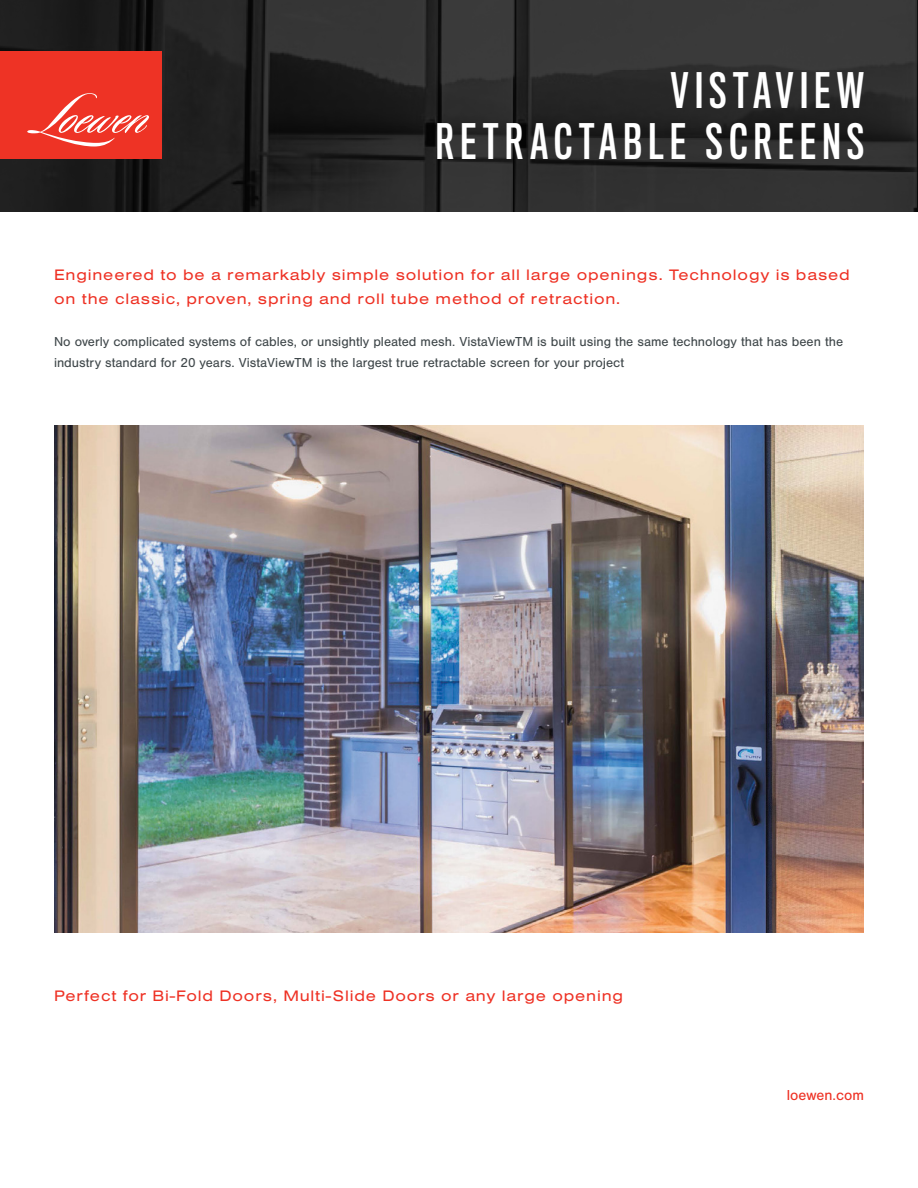
<style>
.page{position:relative;width:918px;height:1188px;background:#fff}
.page>*{position:absolute;margin:0;border:0;box-sizing:border-box;transform-origin:0 0}
.t1{font:45px/51px "Titling Gothic FB Comp Standard";letter-spacing:.145em;color:#fff;text-align:right}
.t2{font:15.75px/24px "Nimbus San Ext";letter-spacing:.05em;color:#ee3124}
.t3{font:15px "Nimbus San";color:#ee3124}
.t4{font:13.5px/21px "Nimbus San";color:#3f474a}
</style>
<div class="page">
<img style="left:0;top:0;width:918px;height:212px">
<div style="left:0;top:52px;width:162px;height:107px;background:#ee3325"></div>
<svg style="left:27px;top:93px;width:122px;height:54px"></svg>
<img style="left:54px;top:425px;width:810px;height:507px">
<h1 class="t1" style="left:436px;top:67px;width:430px">VISTAVIEW<br>RETRACTABLE SCREENS</h1>
<p class="t2" style="left:54px;top:262px;width:797px">Engineered to be a remarkably simple solution for all large openings. Technology is based on the classic, proven, spring and roll tube method of retraction.</p>
<p class="t4" style="left:54px;top:331px;width:791px">No overly complicated systems of cables, or unsightly pleated mesh. VistaViewTM is built using the same technology that has been the industry standard for 20 years. VistaViewTM is the largest true retractable screen for your project</p>
<p class="t2" style="left:54px;top:983px;width:571px">Perfect for Bi-Fold Doors, Multi-Slide Doors or any large opening</p>
<p class="t3" style="left:787px;top:1087px;width:79px">loewen.com</p>
</div>
